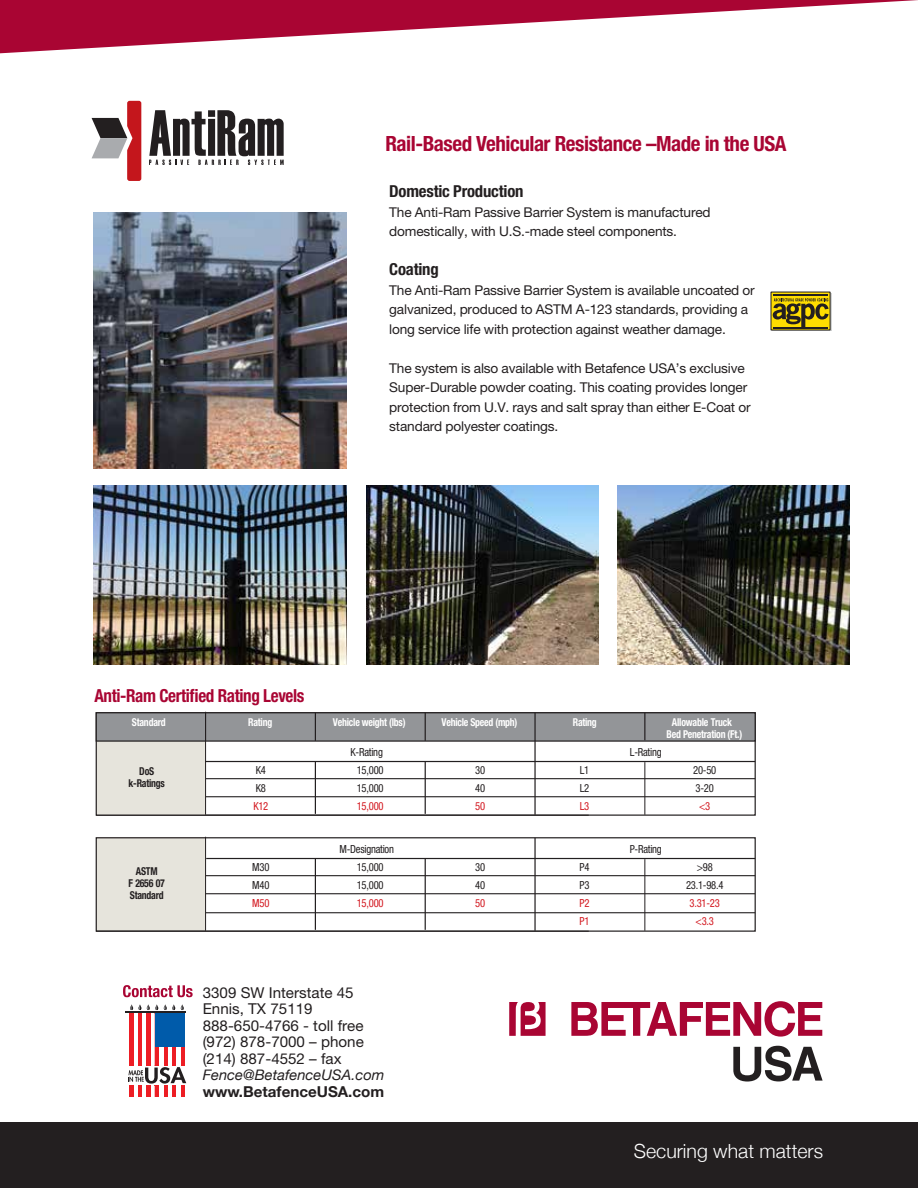
<style>
.page{position:relative;width:918px;height:1188px;background:#fff}
.page>*{position:absolute;margin:0;border:0;box-sizing:border-box;transform-origin:0 0}
.t1{font:700 condensed 21px "Helvetica Neue LT Pro";letter-spacing:-.02em;color:#a90533}
.t2{font:300 19.5px "Helvetica Neue";color:#fff}
.t3{font:700 condensed 18px "Helvetica Neue LT Pro";letter-spacing:-.02em;color:#a90533;scale:.95 1}
.t4{font:700 condensed 16.5px "Helvetica Neue LT Pro";letter-spacing:-.01em;color:#231f20}
.t5{font:15px/16.5px "Helvetica Neue LT Pro";color:#231f20}
.t6{font:700 15px "Helvetica Neue";color:#231f20}
.t7{font:italic 14.55px "Helvetica Neue";color:#231f20}
.t8{font:13.5px/19.5px "Helvetica Neue LT Pro";letter-spacing:-.01em;color:#231f20}
.t9{font:condensed 11.1px "Helvetica Neue LT Pro";letter-spacing:-.02em;color:#231f20;scale:.95 1}
.t10{font:condensed 11.1px "Helvetica Neue LT Pro";letter-spacing:-.02em;color:#d31820;scale:.95 1}
.t11{font:700 condensed 10.8px/12px "Helvetica Neue LT Pro";letter-spacing:-.02em;color:#fff;text-align:center;scale:.9 1}
.t12{font:700 condensed 10.8px/12px "Helvetica Neue LT Pro";letter-spacing:-.02em;color:#231f20;text-align:center;scale:.9 1}
</style>
<div class="page">
<svg style="left:0;top:0;width:918px;height:53px"></svg>
<img style="left:94px;top:213px;width:253px;height:255px">
<img style="left:94px;top:486px;width:253px;height:179px">
<img style="left:367px;top:486px;width:232px;height:179px">
<img style="left:617px;top:486px;width:232px;height:179px">
<svg style="left:772px;top:293px;width:59px;height:38px"></svg>
<div style="left:771px;top:292px;width:59px;height:38px;background:#fd0"></div>
<svg style="left:773px;top:298px;width:56px;height:29px"></svg>
<hr style="left:773px;top:294px;width:55px;height:2px;background:#231f20">
<hr style="left:773px;top:327px;width:55px;height:2px;background:#231f20">
<svg style="left:149px;top:110px;width:135px;height:55px"></svg>
<svg style="left:92px;top:101px;width:49px;height:80px"></svg>
<div style="left:0;top:1122px;width:918px;height:66px;background:#231f20"></div>
<svg style="left:571px;top:1001px;width:251px;height:36px"></svg>
<svg style="left:509px;top:1002px;width:37px;height:34px"></svg>
<svg style="left:733px;top:1046px;width:90px;height:36px"></svg>
<svg style="left:123px;top:985px;width:70px;height:12px"></svg>
<hr style="left:125px;top:1011px;width:61px;height:1px;background:#231f20">
<svg style="left:127px;top:1004px;width:60px;height:93px"></svg>
<div style="left:96px;top:713px;width:110px;height:102px;background:#e6e4dc"></div>
<div style="left:96px;top:712px;width:660px;height:104px;border:1px solid #231f20"></div>
<hr style="left:206px;top:796px;width:549px;height:1px;background:#231f20">
<hr style="left:206px;top:778px;width:549px;height:1px;background:#231f20">
<hr style="left:205px;top:761px;width:550px;height:1px;background:#231f20">
<div style="left:96px;top:712px;width:660px;height:30px;background:#939598;border:1px solid #231f20"></div>
<hr style="left:534px;top:713px;width:2px;height:102px;background:#231f20">
<hr style="left:425px;top:762px;width:1px;height:52px;background:#231f20">
<hr style="left:315px;top:762px;width:1px;height:52px;background:#231f20">
<svg style="left:425px;top:713px;width:1px;height:28px"></svg>
<svg style="left:315px;top:713px;width:1px;height:28px"></svg>
<hr style="left:644px;top:762px;width:1px;height:53px;background:#231f20">
<hr style="left:205px;top:712px;width:1px;height:103px;background:#231f20">
<svg style="left:644px;top:713px;width:1px;height:27px"></svg>
<div style="left:96px;top:838px;width:110px;height:93px;background:#e6e4dc"></div>
<div style="left:96px;top:837px;width:660px;height:95px;border:1px solid #231f20"></div>
<hr style="left:96px;top:931px;width:493px;height:1px;background:#231f20">
<hr style="left:206px;top:893px;width:549px;height:1px;background:#231f20">
<hr style="left:206px;top:912px;width:549px;height:1px;background:#231f20">
<hr style="left:206px;top:875px;width:549px;height:1px;background:#231f20">
<hr style="left:206px;top:858px;width:549px;height:1px;background:#231f20">
<hr style="left:534px;top:838px;width:2px;height:93px;background:#231f20">
<hr style="left:425px;top:859px;width:1px;height:71px;background:#231f20">
<hr style="left:315px;top:859px;width:1px;height:71px;background:#231f20">
<hr style="left:644px;top:859px;width:1px;height:72px;background:#231f20">
<hr style="left:205px;top:837px;width:1px;height:94px;background:#231f20">
<h1 class="t1" style="left:385px;top:131px;width:403px">Rail-Based Vehicular Resistance –Made in the USA</h1>
<p class="t4" style="left:389px;top:181px;width:136px">Domestic Production</p>
<p class="t8" style="left:389px;top:202px;width:323px">The Anti-Ram Passive Barrier System is manufactured domestically, with U.S.-made steel components.</p>
<p class="t4" style="left:389px;top:259px;width:51px">Coating</p>
<p class="t8" style="left:389px;top:280px;width:367px">The Anti-Ram Passive Barrier System is available uncoated or galvanized, produced to ASTM A-123 standards, providing a long service life with protection against weather damage.</p>
<p class="t8" style="left:389px;top:358px;width:363px">The system is also available with Betafence USA’s exclusive Super-Durable powder coating. This coating provides longer protection from U.V. rays and salt spray than either E-Coat or standard polyester coatings.</p>
<h3 class="t3" style="left:94px;top:684px;width:222px">Anti-Ram Certified Rating Levels</h3>
<p class="t11" style="left:132px;top:716px;width:39px">Standard</p>
<p class="t11" style="left:248px;top:716px;width:28px">Rating</p>
<p class="t11" style="left:333px;top:716px;width:82px">Vehicle weight (lbs)</p>
<p class="t11" style="left:441px;top:716px;width:86px">Vehicle Speed (mph)</p>
<p class="t11" style="left:573px;top:716px;width:28px">Rating</p>
<p class="t11" style="left:667px;top:716px;width:85px">Allowable Truck<br>Bed Penetration (Ft.)</p>
<p class="t9" style="left:351px;top:746px;width:36px">K-Rating</p>
<p class="t9" style="left:630px;top:746px;width:35px">L-Rating</p>
<p class="t9" style="left:256px;top:764px;width:12px">K4</p>
<p class="t9" style="left:357px;top:764px;width:30px">15,000</p>
<p class="t9" style="left:475px;top:764px;width:12px">30</p>
<p class="t9" style="left:580px;top:764px;width:12px">L1</p>
<p class="t9" style="left:693px;top:764px;width:26px">20-50</p>
<p class="t9" style="left:256px;top:782px;width:12px">K8</p>
<p class="t9" style="left:357px;top:782px;width:30px">15,000</p>
<p class="t9" style="left:475px;top:782px;width:12px">40</p>
<p class="t9" style="left:580px;top:782px;width:12px">L2</p>
<p class="t9" style="left:696px;top:782px;width:21px">3-20</p>
<p class="t10" style="left:253px;top:800px;width:17px">K12</p>
<p class="t10" style="left:357px;top:800px;width:30px">15,000</p>
<p class="t10" style="left:475px;top:800px;width:12px">50</p>
<p class="t10" style="left:580px;top:800px;width:12px">L3</p>
<p class="t10" style="left:699px;top:800px;width:13px">&lt;3</p>
<p class="t12" style="left:129px;top:765px;width:42px">DoS k-Ratings</p>
<p class="t12" style="left:128px;top:865px;width:42px">ASTM<br>F 2656 07<br>Standard</p>
<p class="t9" style="left:339px;top:843px;width:59px">M-Designation</p>
<p class="t9" style="left:630px;top:843px;width:35px">P-Rating</p>
<p class="t9" style="left:252px;top:861px;width:20px">M30</p>
<p class="t9" style="left:357px;top:861px;width:30px">15,000</p>
<p class="t9" style="left:475px;top:861px;width:12px">30</p>
<p class="t9" style="left:580px;top:861px;width:12px">P4</p>
<p class="t9" style="left:697px;top:861px;width:18px">&gt;98</p>
<p class="t9" style="left:252px;top:879px;width:20px">M40</p>
<p class="t9" style="left:357px;top:879px;width:30px">15,000</p>
<p class="t9" style="left:475px;top:879px;width:12px">40</p>
<p class="t9" style="left:580px;top:879px;width:12px">P3</p>
<p class="t9" style="left:686px;top:879px;width:41px">23.1-98.4</p>
<p class="t10" style="left:252px;top:897px;width:20px">M50</p>
<p class="t10" style="left:357px;top:897px;width:30px">15,000</p>
<p class="t10" style="left:475px;top:897px;width:12px">50</p>
<p class="t10" style="left:580px;top:897px;width:12px">P2</p>
<p class="t10" style="left:690px;top:897px;width:33px">3.31-23</p>
<p class="t10" style="left:580px;top:915px;width:12px">P1</p>
<p class="t10" style="left:696px;top:915px;width:21px">&lt;3.3</p>
<p class="t5" style="left:203px;top:984px;width:163px">3309 SW Interstate 45<br>Ennis, TX 75119<br>888-650-4766 - toll free (972) 878-7000 – phone (214) 887-4552 – fax</p>
<p class="t7" style="left:203px;top:1065px;width:183px">Fence@BetafenceUSA.com</p>
<p class="t6" style="left:203px;top:1080px;width:183px">www.BetafenceUSA.com</p>
<h2 class="t2" style="left:634px;top:1135px;width:191px">Securing what matters</h2>
</div>
